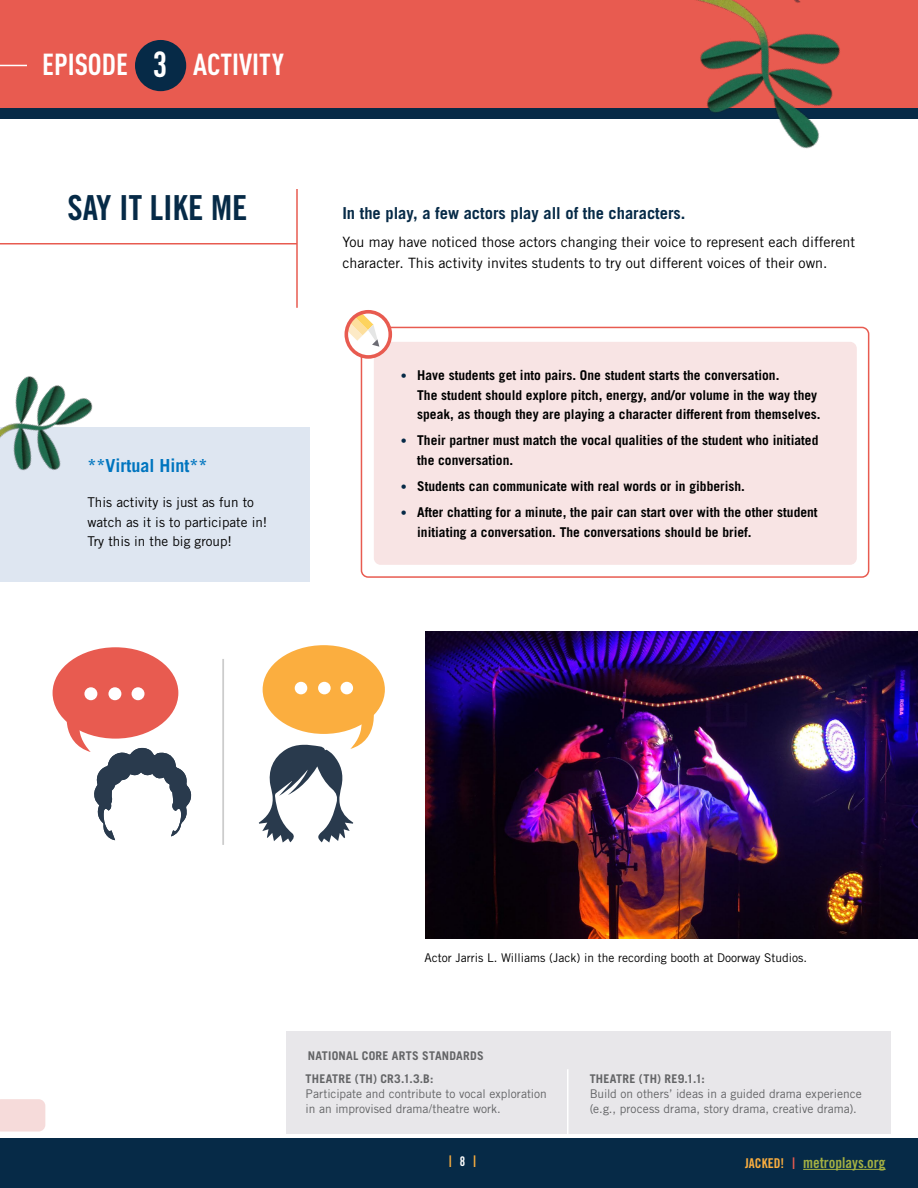
<style>
.page{position:relative;width:918px;height:1188px;background:#fff}
.page>*{position:absolute;margin:0;border:0;box-sizing:border-box;transform-origin:0 0}
.t1{font:700 35.7px "DIN Cond";color:#fff}
.Guide_Body{font:34.5px "Trade Gothic LT Std Bd Cn 20";color:#062a47}
.t2{font:700 30px "DIN Cond";color:#fff}
.Activity_Body{font:700 18px "Trade Gothic LT Std";color:#0075bf}
.Activity_Body-2{font:700 16.5px "Trade Gothic LT Std";color:#062a47}
.t3{font:15px "Trade Gothic LT Std Bd Cn 20";color:#a5b142}
.Activity_Body-3{font:14.25px/21px "Trade Gothic LT Std";color:#000}
.t4{font:700 13.5px/19.5px "Trade Gothic LT Std";color:#000}
.Activity_Body-4{font:13.5px/19.5px "Trade Gothic LT Std";color:#000}
.t5{font:700 13.5px "DIN Cond";color:#fbae3f}
.t6{font:12px/15px "Trade Gothic LT Std";color:#636466}
.Guide_Body-2{font:12px "Trade Gothic LT Std";color:#000}
.t7{font:700 12px "Trade Gothic LT Std";letter-spacing:.025em;color:#636466}
.s1{font-size:12px;color:#062a47}
.s2{font-weight:700}
.s3{color:#fff}
.s4{font-size:13.5px;color:#fbae3f}
.s5{font-family:"DIN Cond";font-weight:700;font-size:13.5px;color:#e85b50}
</style>
<div class="page">
<div style="left:0;top:1138px;width:918px;height:50px;background:#062a47"></div>
<hr style="left:803px;top:1169px;width:83px;height:1px;background:#a5b142">
<div style="left:0;top:428px;width:310px;height:154px;background:#dee6f1"></div>
<div style="left:0;top:106px;width:918px;height:13px;background:#062a47"></div>
<div style="left:0;top:0;width:918px;height:108px;background:#e85b50"></div>
<img style="left:425px;top:632px;width:493px;height:306px">
<img style="left:0;top:376px;width:118px;height:95px">
<div style="left:361px;top:327px;width:508px;height:251px;border:2px solid #e85b50;border-radius:7px"></div>
<div style="left:374px;top:342px;width:483px;height:223px;background:#f8e4e4;border-radius:7px"></div>
<svg style="left:346px;top:312px;width:44px;height:45px"></svg>
<svg style="left:346px;top:312px;width:33px;height:35px"></svg>
<div style="left:345px;top:310px;width:47px;height:49px;border:4px solid #e85b50;border-radius:50%"></div>
<div style="left:135px;top:40px;width:51px;height:51px;background:#062a47;border-radius:50%"></div>
<svg style="left:0;top:65px;width:27px;height:1px"></svg>
<hr style="left:0;top:243px;width:297px;height:1px;background:#e85b50">
<hr style="left:296px;top:189px;width:2px;height:119px;background:#e85b50">
<div style="left:53px;top:647px;width:125px;height:92px;background:#e85b50;border-radius:50%"></div>
<svg style="left:61px;top:684px;width:131px;height:156px"></svg>
<div style="left:263px;top:645px;width:122px;height:89px;background:#fbae3f;border-radius:50%"></div>
<svg style="left:259px;top:681px;width:120px;height:162px"></svg>
<hr style="left:222px;top:659px;width:2px;height:186px;background:#ccc">
<div style="left:84px;top:687px;width:13px;height:13px;background:#fff;border-radius:50%"></div>
<div style="left:108px;top:687px;width:13px;height:13px;background:#fff;border-radius:50%"></div>
<div style="left:132px;top:687px;width:13px;height:13px;background:#fff;border-radius:50%"></div>
<div style="left:295px;top:682px;width:12px;height:12px;background:#fff;border-radius:50%"></div>
<div style="left:318px;top:682px;width:13px;height:12px;background:#fff;border-radius:50%"></div>
<div style="left:341px;top:682px;width:12px;height:12px;background:#fff;border-radius:50%"></div>
<div style="left:286px;top:1031px;width:605px;height:103px;background:#e8e7ea"></div>
<hr style="left:567px;top:1069px;width:1px;height:65px;background:#fff">
<img style="left:696px;top:0;width:144px;height:149px">
<svg style="left:0;top:1099px;width:45px;height:33px"></svg>
<p class="t2" style="left:42px;top:46px;width:87px">EPISODE</p>
<p class="t1" style="left:153px;top:43px;width:16px">3</p>
<p class="t2" style="left:193px;top:46px;width:92px">ACTIVITY</p>
<p class="Guide_Body" style="left:68px;top:187px;width:182px">SAY IT LIKE ME</p>
<p class="Activity_Body" style="left:87px;top:455px;width:122px">**Virtual Hint**</p>
<p class="Activity_Body-4" style="left:87px;top:493px;width:181px">This activity is just as fun to watch as it is to participate in!<br>Try this in the big group!</p>
<p class="Activity_Body-2" style="left:342px;top:203px;width:345px">In the play, a few actors play all of the characters.</p>
<p class="Activity_Body-3" style="left:342px;top:231px;width:514px">You may have noticed those actors changing their voice to represent each different character. This activity invites students to try out different voices of their own.</p>
<p class="t4" style="left:417px;top:365px;width:405px;text-indent:-16px"><span class="s1">•</span> Have students get into pairs. One student starts the conversation.<br>The student should explore pitch, energy, and/or volume in the way they speak, as though they are playing a character different from themselves.</p>
<p class="t4" style="left:417px;top:431px;width:403px;text-indent:-16px"><span class="s1">•</span> Their partner must match the vocal qualities of the student who initiated the conversation.</p>
<p class="t4" style="left:401px;top:476px;width:346px"><span class="s1">•</span> Students can communicate with real words or in gibberish.</p>
<p class="t4" style="left:417px;top:503px;width:402px;text-indent:-16px"><span class="s1">•</span> After chatting for a minute, the pair can start over with the other student initiating a conversation. The conversations should be brief.</p>
<p class="Guide_Body-2" style="left:424px;top:951px;width:384px">Actor Jarris L. Williams (Jack) in the recording booth at Doorway Studios.</p>
<p class="t7" style="left:308px;top:1048px;width:178px">NATIONAL CORE ARTS STANDARDS</p>
<p class="t6" style="left:306px;top:1071px;width:243px"><span class="s2">THEATRE (TH) CR3.1.3.B:<br></span>Participate and contribute to vocal exploration in an improvised drama/theatre work.</p>
<p class="t6" style="left:590px;top:1071px;width:274px"><span class="s2">THEATRE (TH) RE9.1.1:<br></span>Build on others’ ideas in a guided drama experience (e.g., process drama, story drama, creative drama).</p>
<p class="t5" style="left:448px;top:1153px;width:30px">| <span class="s3">8</span> |</p>
<p class="t3" style="left:745px;top:1153px;width:142px"><span class="s4">JACKED!</span> <span class="s5">|</span> metroplays.org</p>
</div>
